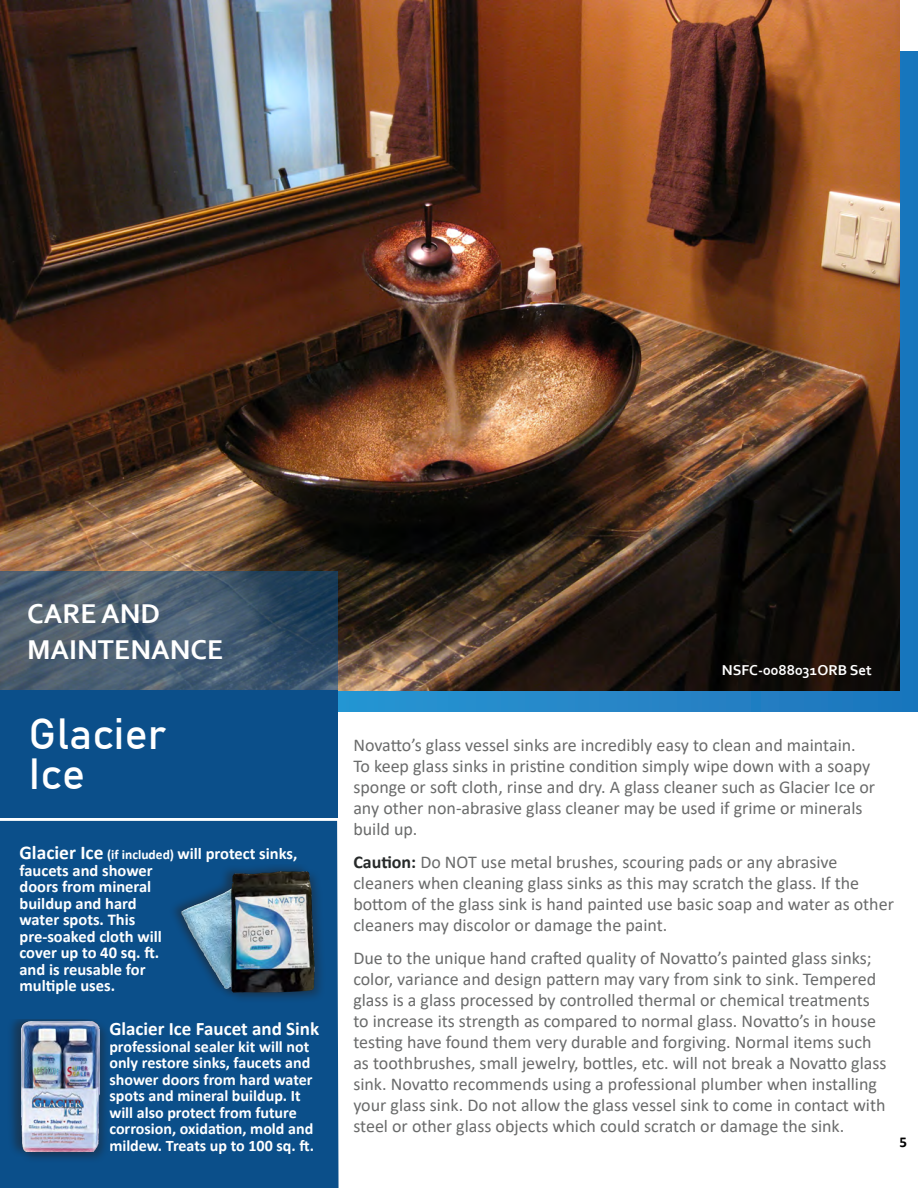
<style>
.page{position:relative;width:918px;height:1188px;background:#fff}
.page>*{position:absolute;margin:0;border:0;box-sizing:border-box;transform-origin:0 0}
.t1{font:43.5px/40.5px "Bahnschrift 400";color:#fff}
.t2{font:700 28.5px "Corbel";color:#fff}
.t3{font:700 19.05px "Calibri";color:#fff}
.t4{font:18px/21px "Calibri";color:#6a6b6b}
.t5{font:700 16.5px/16.5px "Calibri";color:#fff}
.t6{font:700 16.05px/16.5px "Calibri";color:#fff}
.t7{font:700 15px "Corbel";color:#fff}
.t8{font:700 15px "Calibri";color:#000}
.s1{font-size:19.5px}
.s2{font-size:13.5px}
.s3{font-weight:700;color:#272a2a}
</style>
<div class="page">
<svg style="left:337px;top:52px;width:581px;height:659px;background:#1d7bbd"></svg>
<img style="left:1px;top:0;width:899px;height:690px">
<svg style="left:0;top:571px;width:337px;height:119px;background:#43596d"></svg>
<div style="left:0;top:821px;width:339px;height:367px;background:#0b4f8a"></div>
<div style="left:0;top:690px;width:337px;height:127px;background:#0b4f8a"></div>
<div style="left:18px;top:1019px;width:94px;height:145px;background:#231f20;opacity:.4"></div>
<div style="left:7px;top:1019px;width:93px;height:139px;background:#231f20;opacity:.46"></div>
<img style="left:21px;top:1022px;width:78px;height:129px">
<div style="left:179px;top:869px;width:147px;height:135px;background:#231f20;opacity:.4"></div>
<div style="left:169px;top:865px;width:146px;height:133px;background:#231f20;opacity:.46"></div>
<img style="left:181px;top:871px;width:135px;height:121px">
<p class="t2" style="left:27px;top:595px;width:135px">CARE AND</p>
<p class="t2" style="left:27px;top:631px;width:198px">MAINTENANCE</p>
<p class="t1" style="left:29px;top:712px;width:140px">Glacier<br>Ice</p>
<p class="t5" style="left:20px;top:845px;width:279px"><span class="s1">Glacier Ice</span> <span class="s2">(if included)</span> will protect sinks, faucets and shower<br>doors from mineral<br>buildup and hard<br>water spots. This<br>pre-soaked cloth will<br>cover up to 40 sq. ft.<br>and is reusable for<br>multiple uses.</p>
<p class="t3" style="left:109px;top:1016px;width:211px">Glacier Ice Faucet and Sink</p>
<p class="t6" style="left:109px;top:1038px;width:206px">professional sealer kit will not only restore sinks, faucets and shower doors from hard water spots and mineral buildup. It will also protect from future corrosion, oxidation, mold and mildew. Treats up to 100 sq. ft.</p>
<p class="t7" style="left:722px;top:661px;width:151px">NSFC-0088031ORB Set</p>
<p class="t4" style="left:353px;top:734px;width:523px">Novatto’s glass vessel sinks are incredibly easy to clean and maintain.<br>To keep glass sinks in pristine condition simply wipe down with a soapy sponge or soft cloth, rinse and dry. A glass cleaner such as Glacier Ice or any other non-abrasive glass cleaner may be used if grime or minerals build up.</p>
<p class="t4" style="left:353px;top:851px;width:542px"><span class="s3">Caution:</span> Do NOT use metal brushes, scouring pads or any abrasive cleaners when cleaning glass sinks as this may scratch the glass. If the bottom of the glass sink is hand painted use basic soap and water as other cleaners may discolor or damage the paint.</p>
<p class="t4" style="left:353px;top:947px;width:535px">Due to the unique hand crafted quality of Novatto’s painted glass sinks; color, variance and design pattern may vary from sink to sink. Tempered glass is a glass processed by controlled thermal or chemical treatments to increase its strength as compared to normal glass. Novatto’s in house testing have found them very durable and forgiving. Normal items such as toothbrushes, small jewelry, bottles, etc. will not break a Novatto glass sink. Novatto recommends using a professional plumber when installing your glass sink. Do not allow the glass vessel sink to come in contact with steel or other glass objects which could scratch or damage the sink.</p>
<p class="t8" style="left:900px;top:1131px;width:9px">5</p>
</div>
